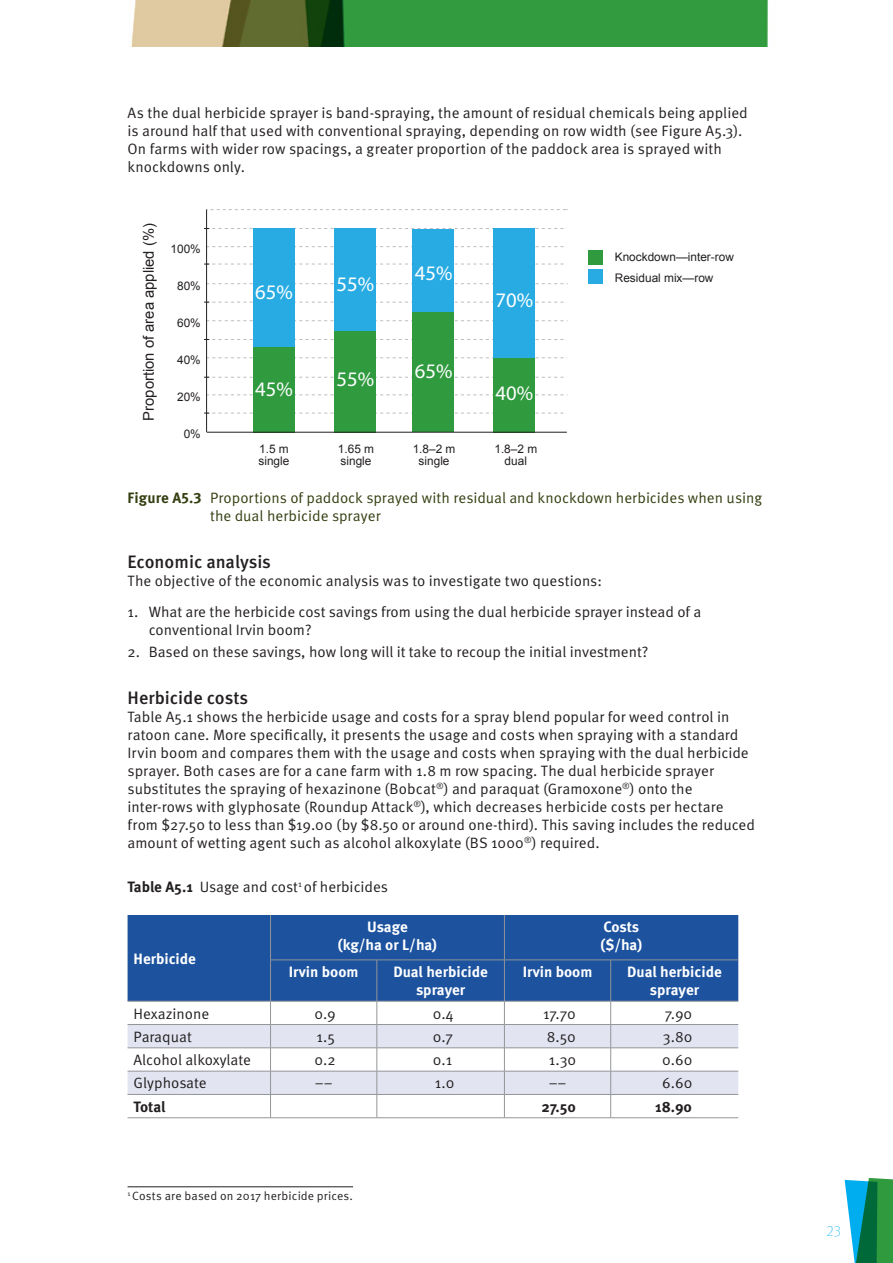
<style>
.page{position:relative;width:893px;height:1263px;background:#fff}
.page>*{position:absolute;margin:0;border:0;box-sizing:border-box;transform-origin:0 0}
.t1{font:20.7px "Myriad Pro";color:#fff}
.t2{font:500 18px "Meta OT";color:#231f20}
.t3{font:15px/18px "Meta OT";color:#231f20}
.t4{font:15px/18px "Meta OT";color:#343f11}
.t5{font:700 15px/18px "Meta OT";color:#fff;text-align:center}
.t6{font:700 15px "Meta OT";letter-spacing:-.01em;color:#231f20}
.t7{font:15px "Meta Thin LF";color:#00aeef}
.t8{font:14.85px "Arial";color:#231f20}
.t9{font:12px "Meta OT";letter-spacing:.01em;color:#231f20}
.t10{font:11.85px/11.9px "Arial";color:#231f20}
.s1{font-weight:700}
</style>
<div class="page">
<svg style="left:845px;top:1178px;width:48px;height:85px;background:#2c9c7f"></svg>
<svg style="left:207px;top:395px;width:357px;height:1px"></svg>
<svg style="left:207px;top:358px;width:357px;height:1px"></svg>
<svg style="left:207px;top:320px;width:360px;height:1px"></svg>
<svg style="left:207px;top:283px;width:361px;height:1px"></svg>
<svg style="left:207px;top:246px;width:360px;height:1px"></svg>
<svg style="left:206px;top:209px;width:362px;height:1px"></svg>
<div style="left:588px;top:250px;width:15px;height:15px;background:#2f9a3e"></div>
<div style="left:588px;top:269px;width:15px;height:15px;background:#27abe2"></div>
<svg style="left:204px;top:228px;width:363px;height:1px"></svg>
<svg style="left:204px;top:264px;width:360px;height:1px"></svg>
<svg style="left:204px;top:302px;width:363px;height:1px"></svg>
<svg style="left:204px;top:339px;width:363px;height:1px"></svg>
<svg style="left:204px;top:377px;width:363px;height:1px"></svg>
<svg style="left:204px;top:413px;width:360px;height:1px"></svg>
<div style="left:253px;top:229px;width:42px;height:118px;background:#27abe2"></div>
<div style="left:253px;top:347px;width:42px;height:85px;background:#2f9a3e"></div>
<div style="left:334px;top:229px;width:42px;height:102px;background:#27abe2"></div>
<div style="left:334px;top:331px;width:42px;height:101px;background:#2f9a3e"></div>
<div style="left:412px;top:311px;width:42px;height:121px;background:#2f9a3e"></div>
<div style="left:493px;top:229px;width:42px;height:130px;background:#27abe2"></div>
<div style="left:493px;top:358px;width:42px;height:74px;background:#2f9a3e"></div>
<div style="left:412px;top:229px;width:42px;height:82px;background:#27abe2"></div>
<hr style="left:206px;top:210px;width:1px;height:222px;background:#231f20">
<hr style="left:207px;top:432px;width:360px;height:1px;background:#231f20">
<div style="left:128px;top:915px;width:610px;height:86px;background:#1c529e"></div>
<hr style="left:270px;top:915px;width:1px;height:45px;background:#939598">
<hr style="left:504px;top:915px;width:1px;height:45px;background:#939598">
<hr style="left:270px;top:960px;width:107px;height:1px;background:#939598">
<hr style="left:270px;top:960px;width:1px;height:41px;background:#939598">
<hr style="left:377px;top:960px;width:127px;height:1px;background:#939598">
<hr style="left:377px;top:960px;width:1px;height:41px;background:#939598">
<hr style="left:504px;top:960px;width:107px;height:1px;background:#939598">
<hr style="left:504px;top:960px;width:1px;height:41px;background:#939598">
<hr style="left:611px;top:960px;width:127px;height:1px;background:#939598">
<hr style="left:610px;top:960px;width:1px;height:41px;background:#939598">
<svg style="left:128px;top:1001px;width:610px;height:116px"></svg>
<hr style="left:128px;top:1117px;width:143px;height:1px;background:#939598">
<hr style="left:271px;top:1117px;width:106px;height:1px;background:#939598">
<hr style="left:377px;top:1117px;width:127px;height:1px;background:#939598">
<hr style="left:504px;top:1117px;width:107px;height:1px;background:#939598">
<hr style="left:611px;top:1117px;width:127px;height:1px;background:#939598">
<hr style="left:128px;top:1186px;width:225px;height:1px;background:#231f20">
<img style="left:131px;top:0;width:637px;height:47px">
<p class="t3" style="left:128px;top:104px;width:622px">As the dual herbicide sprayer is band-spraying, the amount of residual chemicals being applied is around half that used with conventional spraying, depending on row width (see Figure A5.3).<br>On farms with wider row spacings, a greater proportion of the paddock area is sprayed with knockdowns only.</p>
<p class="t8" style="left:139px;top:421px;width:199px;rotate:-90deg">Proportion of area applied (%)</p>
<p class="t10" style="left:171px;top:243px;width:32px">100%</p>
<p class="t10" style="left:177px;top:280px;width:25px">80%</p>
<p class="t10" style="left:177px;top:317px;width:25px">60%</p>
<p class="t10" style="left:177px;top:354px;width:25px">40%</p>
<p class="t10" style="left:177px;top:391px;width:25px">20%</p>
<p class="t10" style="left:184px;top:428px;width:19px">0%</p>
<h1 class="t1" style="left:255px;top:279px;width:39px">65%</h1>
<h1 class="t1" style="left:255px;top:376px;width:39px">45%</h1>
<h1 class="t1" style="left:336px;top:271px;width:39px">55%</h1>
<h1 class="t1" style="left:336px;top:366px;width:39px">55%</h1>
<h1 class="t1" style="left:415px;top:260px;width:39px">45%</h1>
<h1 class="t1" style="left:415px;top:359px;width:39px">65%</h1>
<h1 class="t1" style="left:496px;top:287px;width:39px">70%</h1>
<h1 class="t1" style="left:496px;top:381px;width:39px">40%</h1>
<p class="t10" style="left:258px;top:443px;width:32px">1.5 m single</p>
<p class="t10" style="left:338px;top:443px;width:38px">1.65 m single</p>
<p class="t10" style="left:413px;top:443px;width:44px;text-align:center">1.8–2 m single</p>
<p class="t10" style="left:494px;top:443px;width:44px;text-align:center">1.8–2 m dual</p>
<p class="t10" style="left:615px;top:247px;width:121px;line-height:20.2px">Knockdown—inter-row<br>Residual mix—row</p>
<p class="t4" style="left:210px;top:489px;width:553px;text-indent:-83px"><span class="s1">Figure A5.3</span> Proportions of paddock sprayed with residual and knockdown herbicides when using the dual herbicide sprayer</p>
<p class="t2" style="left:128px;top:551px;width:145px">Economic analysis</p>
<p class="t3" style="left:128px;top:572px;width:476px">The objective of the economic analysis was to investigate two questions:</p>
<p class="t3" style="left:149px;top:603px;width:554px;text-indent:-21px">1. What are the herbicide cost savings from using the dual herbicide sprayer instead of a conventional Irvin boom?</p>
<p class="t3" style="left:128px;top:643px;width:522px">2. Based on these savings, how long will it take to recoup the initial investment?</p>
<p class="t2" style="left:128px;top:687px;width:122px">Herbicide costs</p>
<p class="t3" style="left:128px;top:708px;width:629px">Table A5.1 shows the herbicide usage and costs for a spray blend popular for weed control in ratoon cane. More specifically, it presents the usage and costs when spraying with a standard Irvin boom and compares them with the usage and costs when spraying with the dual herbicide sprayer. Both cases are for a cane farm with 1.8 m row spacing. The dual herbicide sprayer substitutes the spraying of hexazinone (Bobcat<sup>®</sup>) and paraquat (Gramoxone<sup>®</sup>) onto the inter-rows with glyphosate (Roundup Attack<sup>®</sup>), which decreases herbicide costs per hectare from $27.50 to less than $19.00 (by $8.50 or around one-third). This saving includes the reduced amount of wetting agent such as alcohol alkoxylate (BS 1000<sup>®</sup>) required.</p>
<p class="t3" style="left:128px;top:878px;width:262px"><span class="s1">Table A5.1</span> Usage and cost<sup>1</sup> of herbicides</p>
<p class="t5" style="left:134px;top:950px;width:64px">Herbicide</p>
<p class="t5" style="left:338px;top:918px;width:101px">Usage<br>(kg/ha or L/ha)</p>
<p class="t5" style="left:601px;top:918px;width:43px;text-align:left">Costs ($/ha)</p>
<p class="t5" style="left:289px;top:963px;width:71px">Irvin boom</p>
<p class="t5" style="left:393px;top:963px;width:96px">Dual herbicide sprayer</p>
<p class="t5" style="left:523px;top:963px;width:71px">Irvin boom</p>
<p class="t5" style="left:627px;top:963px;width:96px">Dual herbicide sprayer</p>
<p class="t3" style="left:134px;top:1004px;width:77px">Hexazinone</p>
<p class="t3" style="left:315px;top:1004px;width:23px">0.9</p>
<p class="t3" style="left:433px;top:1004px;width:22px">0.4</p>
<p class="t3" style="left:543px;top:1004px;width:34px">17.70</p>
<p class="t3" style="left:665px;top:1004px;width:29px">7.90</p>
<p class="t3" style="left:134px;top:1028px;width:60px">Paraquat</p>
<p class="t3" style="left:317px;top:1028px;width:20px">1.5</p>
<p class="t3" style="left:433px;top:1028px;width:22px">0.7</p>
<p class="t3" style="left:547px;top:1028px;width:30px">8.50</p>
<p class="t3" style="left:663px;top:1028px;width:31px">3.80</p>
<p class="t3" style="left:134px;top:1051px;width:119px">Alcohol alkoxylate</p>
<p class="t3" style="left:315px;top:1051px;width:23px">0.2</p>
<p class="t3" style="left:433px;top:1051px;width:21px">0.1</p>
<p class="t3" style="left:549px;top:1051px;width:29px">1.30</p>
<p class="t3" style="left:662px;top:1051px;width:32px">0.60</p>
<p class="t3" style="left:134px;top:1074px;width:75px">Glyphosate</p>
<p class="t3" style="left:315px;top:1074px;width:19px">––</p>
<p class="t3" style="left:435px;top:1074px;width:21px">1.0</p>
<p class="t3" style="left:549px;top:1074px;width:19px">––</p>
<p class="t3" style="left:662px;top:1074px;width:32px">6.60</p>
<p class="t6" style="left:134px;top:1097px;width:33px">Total</p>
<p class="t6" style="left:541px;top:1097px;width:36px">27.50</p>
<p class="t6" style="left:655px;top:1097px;width:38px">18.90</p>
<p class="t9" style="left:128px;top:1188px;width:227px"><sup>1</sup> Costs are based on 2017 herbicide prices.</p>
<p class="t7" style="left:827px;top:1222px;width:16px">23</p>
</div>
